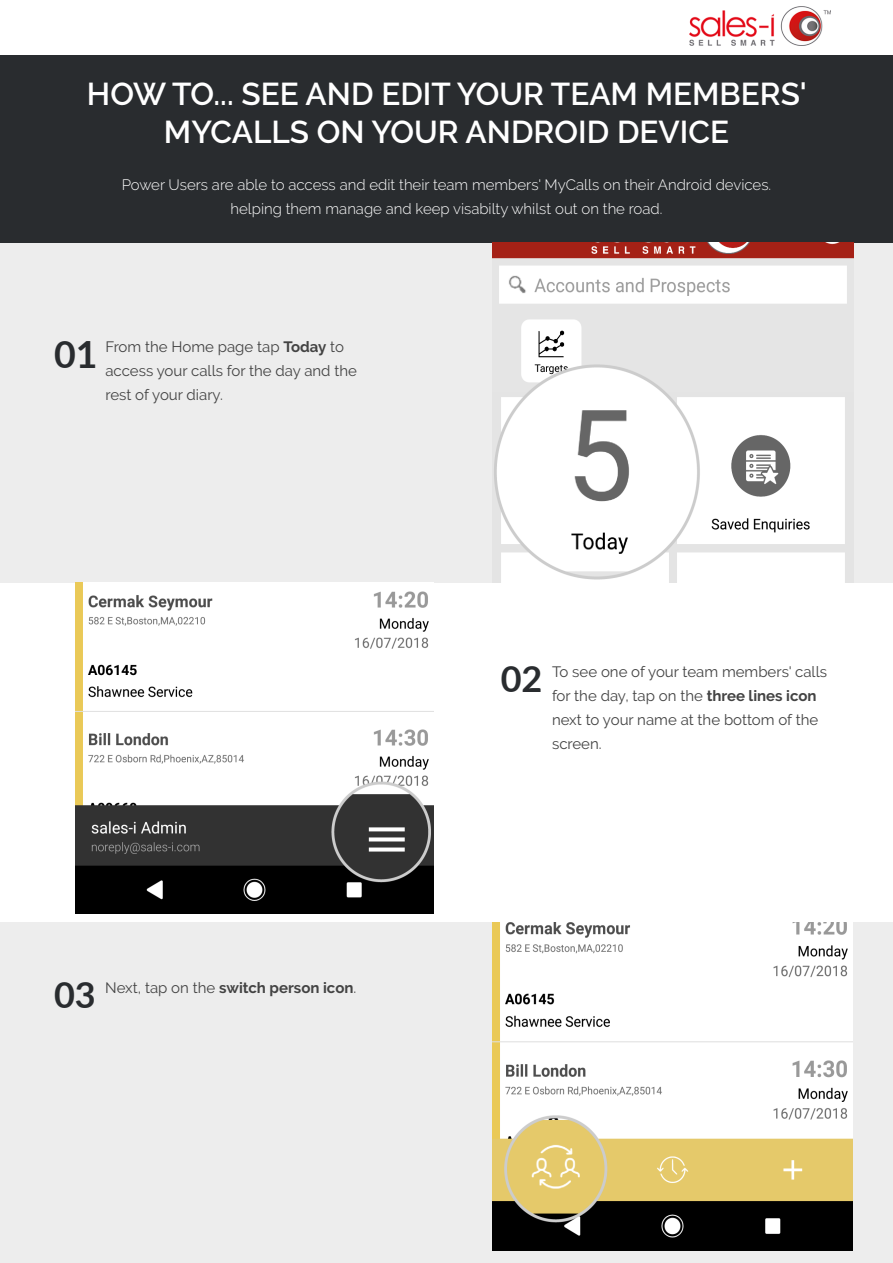
<style>
.page{position:relative;width:893px;height:1263px;background:#fff}
.page>*{position:absolute;margin:0;border:0;box-sizing:border-box;transform-origin:0 0}
.t1{font:700 37.5px "Lato";color:#292c2f}
.t2{font:700 36px "Lato";color:#292c2f}
.t3{font:600 31.5px "Raleway";color:#fff}
.t4{font:15px/24px "Raleway";color:#434343}
.t5{font:300 15px "Raleway";color:#fff}
.t6{font:700 15px "Raleway";color:#434343}
.s1{font-weight:700}
.s2{font-weight:400}
</style>
<div class="page">
<div style="left:0;top:923px;width:893px;height:340px;background:#ededed"></div>
<div style="left:0;top:242px;width:893px;height:341px;background:#ededed"></div>
<img style="left:493px;top:923px;width:359px;height:328px">
<div style="left:0;top:55px;width:893px;height:187px;background:#292c2f"></div>
<img style="left:492px;top:242px;width:361px;height:341px">
<img style="left:690px;top:6px;width:140px;height:40px">
<img style="left:75px;top:583px;width:359px;height:331px">
<p class="t3" style="left:87px;top:76px;width:721px">HOW TO... SEE AND EDIT YOUR TEAM MEMBERS'</p>
<p class="t3" style="left:164px;top:114px;width:567px">MYCALLS ON YOUR ANDROID DEVICE</p>
<p class="t5" style="left:122px;top:176px;width:651px">Power Users are able to access and edit their team members' MyCalls on their Android devices.</p>
<p class="t5" style="left:231px;top:200px;width:433px">helping them manage and keep visabilty whilst out on the road.</p>
<p class="t1" style="left:54px;top:327px;width:45px">01</p>
<p class="t4" style="left:105px;top:334px;width:253px">From the Home page tap <span class="s1">Today</span> to access your calls for the day and the rest of your diary.</p>
<p class="t2" style="left:54px;top:968px;width:43px">03</p>
<p class="t6" style="left:105px;top:979px;width:253px"><span class="s2">Next, tap on the</span> switch person icon<span class="s2">.</span></p>
<p class="t2" style="left:501px;top:652px;width:43px">02</p>
<p class="t4" style="left:552px;top:660px;width:277px">To see one of your team members' calls for the day, tap on the <span class="s1">three lines icon </span>next to your name at the bottom of the screen.</p>
</div>
